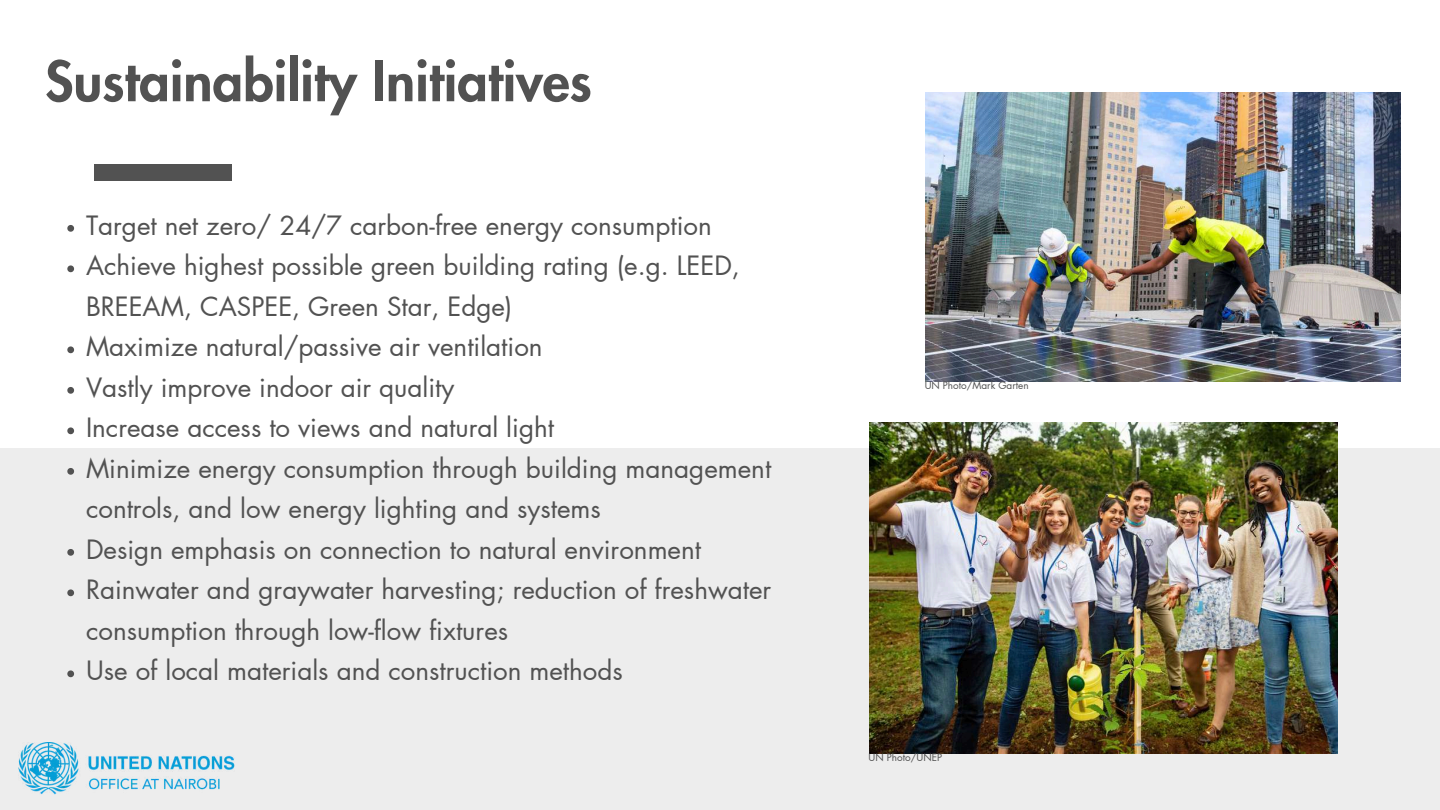
<style>
.page{position:relative;width:1440px;height:810px;background:#fff}
.page>*{position:absolute;margin:0;border:0;box-sizing:border-box;transform-origin:0 0}
.t1{font:800 54px "Futura LT Pro";color:#525252}
.t2{font:26px/40.5px "Futura LT Pro";color:#525252}
.t3{font:10px "Futura LT Pro";color:#525252}
</style>
<div class="page">
<div style="left:0;top:448px;width:1440px;height:362px;background:#ededed"></div>
<img style="left:925px;top:92px;width:476px;height:289px">
<div style="left:94px;top:164px;width:138px;height:16px;background:#525252"></div>
<img style="left:19px;top:743px;width:216px;height:51px">
<img style="left:869px;top:422px;width:468px;height:332px">
<svg style="left:67px;top:225px;width:7px;height:7px"></svg>
<svg style="left:67px;top:265px;width:7px;height:7px"></svg>
<svg style="left:67px;top:346px;width:7px;height:7px"></svg>
<svg style="left:67px;top:387px;width:7px;height:7px"></svg>
<svg style="left:67px;top:427px;width:7px;height:7px"></svg>
<svg style="left:67px;top:468px;width:7px;height:7px"></svg>
<svg style="left:67px;top:549px;width:7px;height:7px"></svg>
<svg style="left:67px;top:589px;width:7px;height:7px"></svg>
<svg style="left:67px;top:670px;width:7px;height:7px"></svg>
<h1 class="t1" style="left:45px;top:57px;width:548px">Sustainability Initiatives</h1>
<p class="t2" style="left:86px;top:206px;width:687px">Target net zero/ 24/7 carbon-free energy consumption Achieve highest possible green building rating (e.g. LEED, BREEAM, CASPEE, Green Star, Edge)<br>Maximize natural/passive air ventilation<br>Vastly improve indoor air quality<br>Increase access to views and natural light<br>Minimize energy consumption through building management controls, and low energy lighting and systems<br>Design emphasis on connection to natural environment Rainwater and graywater harvesting; reduction of freshwater consumption through low-flow fixtures<br>Use of local materials and construction methods</p>
<p class="t3" style="left:925px;top:380px;width:105px">UN Photo/Mark Garten</p>
<p class="t3" style="left:869px;top:752px;width:75px">UN Photo/UNEP</p>
</div>
